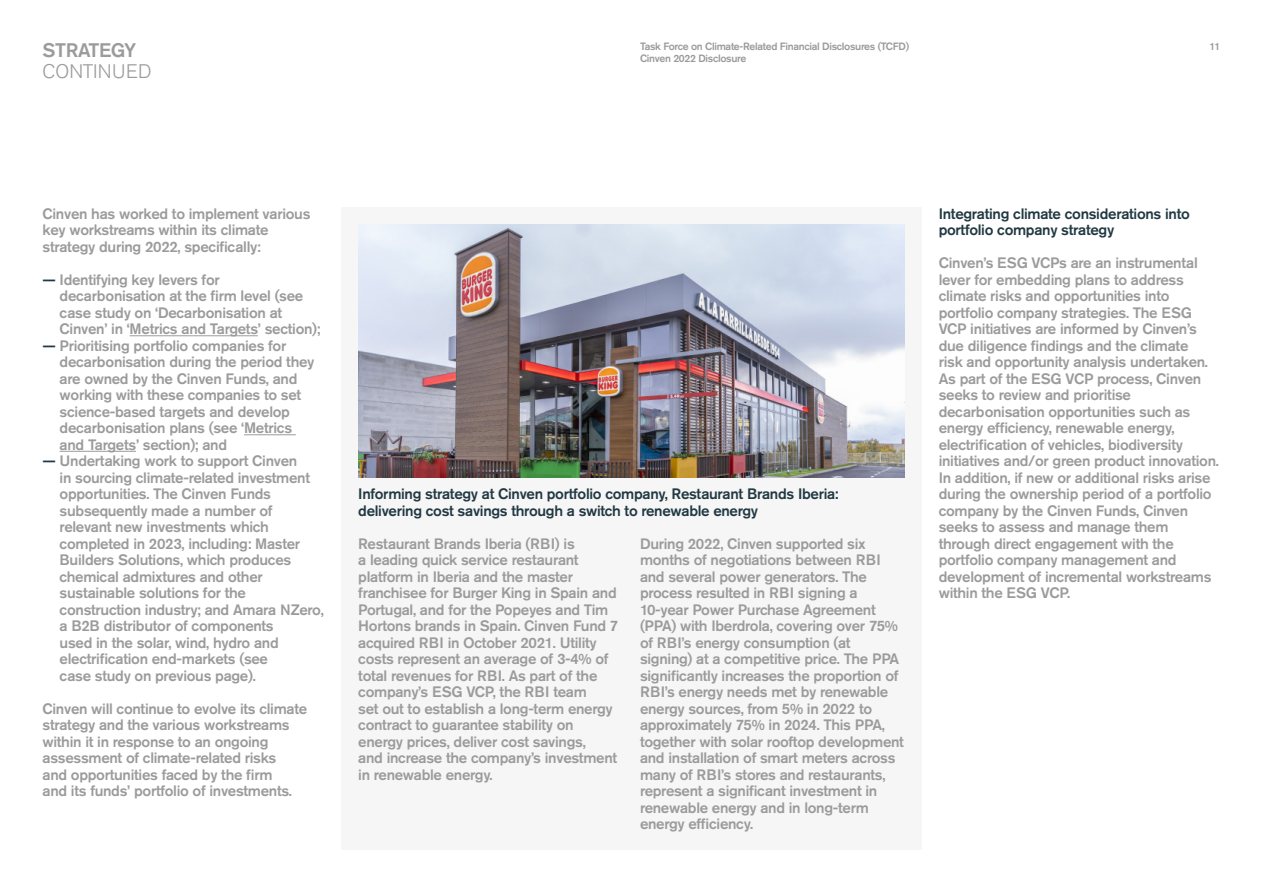
<style>
.page{position:relative;width:1263px;height:893px;background:#fff}
.page>*{position:absolute;margin:0;border:0;box-sizing:border-box;transform-origin:0 0}
.t1{font:300 19.5px "Akzidenz Grotesk Pro";letter-spacing:.01em;color:#9c9b9b}
.t2{font:500 19.5px "Akzidenz Grotesk Pro";letter-spacing:-.02em;color:#9c9b9b}
.t3{font:500 15px/16.5px "Akzidenz Grotesk Pro";letter-spacing:-.02em;color:#9c9b9b}
.t4{font:500 15px/16.5px "Akzidenz Grotesk Pro";letter-spacing:-.02em;color:#213942}
.t5{font:500 10.5px/12px "Akzidenz Grotesk Pro";letter-spacing:-.03em;color:#9c9b9b}
.s1{color:#213942}
</style>
<div class="page">
<hr style="left:130px;top:335px;width:128px;height:1px;background:#9c9b9b">
<hr style="left:244px;top:434px;width:52px;height:1px;background:#9c9b9b">
<hr style="left:60px;top:451px;width:76px;height:1px;background:#9c9b9b">
<div style="left:341px;top:207px;width:581px;height:643px;background:#f6f6f6"></div>
<img style="left:358px;top:225px;width:547px;height:252px">
<h1 class="t2" style="left:43px;top:38px;width:95px">STRATEGY</h1>
<h1 class="t1" style="left:43px;top:59px;width:111px">CONTINUED</h1>
<p class="t5" style="left:640px;top:41px;width:271px">Task Force on Climate-Related Financial Disclosures (TCFD)<br>Cinven 2022 Disclosure</p>
<p class="t5" style="left:1209px;top:41px;width:12px">11</p>
<p class="t3" style="left:43px;top:205px;width:269px">Cinven has worked to implement various key workstreams within its climate strategy during 2022, specifically:</p>
<p class="t3" style="left:60px;top:271px;width:262px;text-indent:-17px"><span class="s1">—</span> Identifying key levers for decarbonisation at the firm level (see case study on ‘Decarbonisation at Cinven’ in ‘Metrics and Targets’ section);</p>
<p class="t3" style="left:60px;top:337px;width:256px;text-indent:-17px"><span class="s1">—</span> Prioritising portfolio companies for decarbonisation during the period they are owned by the Cinven Funds, and working with these companies to set science-based targets and develop decarbonisation plans (see ‘Metrics and Targets’ section); and</p>
<p class="t3" style="left:60px;top:452px;width:266px;text-indent:-17px"><span class="s1">—</span> Undertaking work to support Cinven<br>in sourcing climate-related investment opportunities. The Cinven Funds subsequently made a number of relevant new investments which completed in 2023, including: Master Builders Solutions, which produces chemical admixtures and other sustainable solutions for the construction industry; and Amara NZero, a B2B distributor of components<br>used in the solar, wind, hydro and electrification end-markets (see<br>case study on previous page).</p>
<p class="t3" style="left:43px;top:700px;width:266px">Cinven will continue to evolve its climate strategy and the various workstreams within it in response to an ongoing assessment of climate-related risks<br>and opportunities faced by the firm<br>and its funds’ portfolio of investments.</p>
<p class="t4" style="left:358px;top:485px;width:482px">Informing strategy at Cinven portfolio company, Restaurant Brands Iberia: delivering cost savings through a switch to renewable energy</p>
<p class="t3" style="left:640px;top:535px;width:265px">During 2022, Cinven supported six months of negotiations between RBI and several power generators. The process resulted in RBI signing a 10-year Power Purchase Agreement (PPA) with Iberdrola, covering over 75% of RBI’s energy consumption (at signing) at a competitive price. The PPA significantly increases the proportion of RBI’s energy needs met by renewable energy sources, from 5% in 2022 to approximately 75% in 2024. This PPA, together with solar rooftop development and installation of smart meters across many of RBI’s stores and restaurants, represent a significant investment in renewable energy and in long-term energy efficiency.</p>
<p class="t3" style="left:358px;top:535px;width:262px">Restaurant Brands Iberia (RBI) is<br>a leading quick service restaurant platform in Iberia and the master franchisee for Burger King in Spain and Portugal, and for the Popeyes and Tim Hortons brands in Spain. Cinven Fund 7 acquired RBI in October 2021. Utility costs represent an average of 3-4% of total revenues for RBI. As part of the company’s ESG VCP, the RBI team<br>set out to establish a long-term energy contract to guarantee stability on energy prices, deliver cost savings,<br>and increase the company’s investment in renewable energy.</p>
<p class="t4" style="left:939px;top:205px;width:253px">Integrating climate considerations into portfolio company strategy</p>
<p class="t3" style="left:939px;top:254px;width:282px">Cinven’s ESG VCPs are an instrumental lever for embedding plans to address climate risks and opportunities into portfolio company strategies. The ESG VCP initiatives are informed by Cinven’s due diligence findings and the climate<br>risk and opportunity analysis undertaken.<br>As part of the ESG VCP process, Cinven seeks to review and prioritise decarbonisation opportunities such as energy efficiency, renewable energy, electrification of vehicles, biodiversity initiatives and/or green product innovation.<br>In addition, if new or additional risks arise during the ownership period of a portfolio company by the Cinven Funds, Cinven seeks to assess and manage them through direct engagement with the portfolio company management and development of incremental workstreams within the ESG VCP.</p>
</div>
